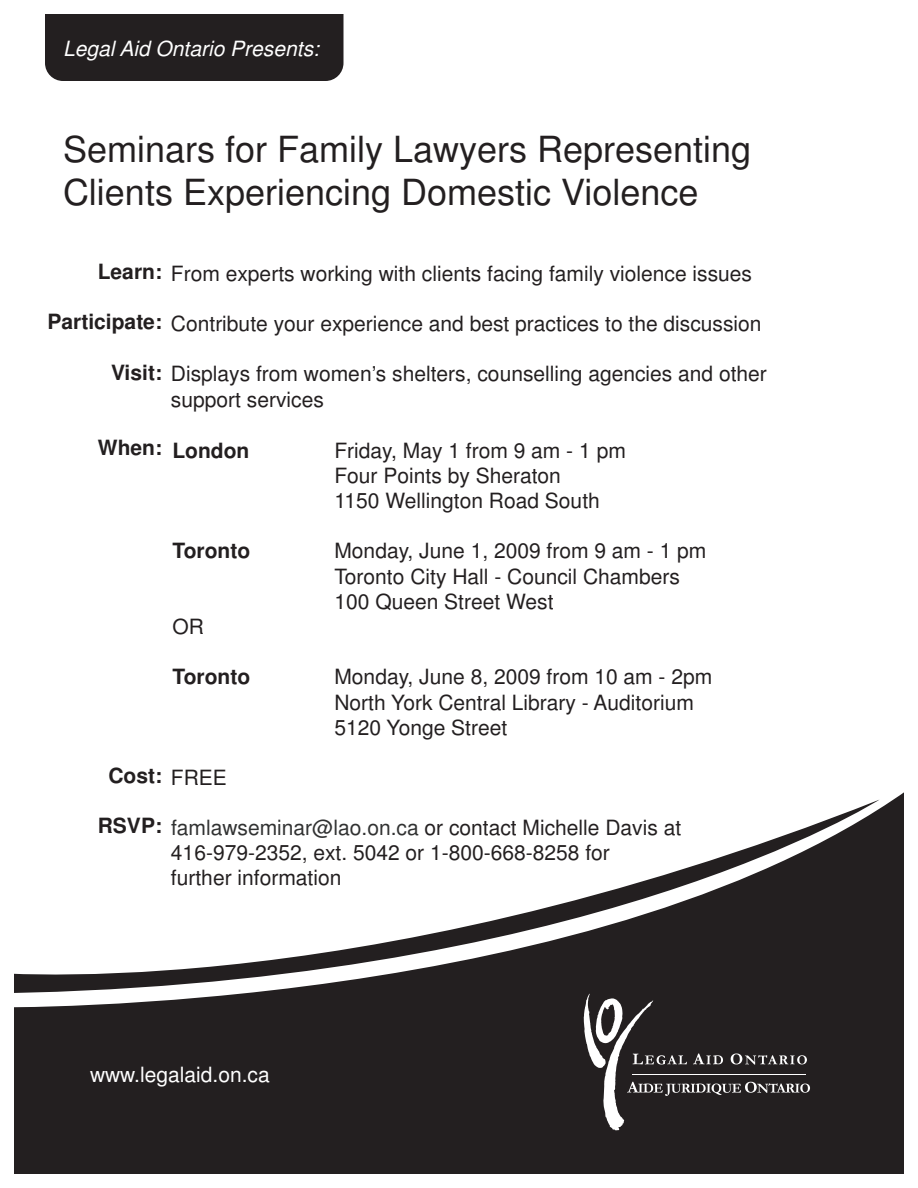
<style>
.page{position:relative;width:918px;height:1188px;background:#fff}
.page>*{position:absolute;margin:0;border:0;box-sizing:border-box;transform-origin:0 0}
.t1{font:36px/43.2px "Helvetica";color:#231f20}
.t2{font:21px/25.2px "Helvetica";color:#231f20}
.t3{font:700 21px "Helvetica";color:#231f20}
.t4{font:italic 21px "Helvetica";color:#fff}
.t5{font:21px "Helvetica";color:#fff}
.s1{font-weight:700}
.s2{font-weight:400}
.s3{color:#313232}
</style>
<div class="page">
<div style="left:14px;top:792px;width:890px;height:382px;background:#231f20"></div>
<svg style="left:14px;top:800px;width:866px;height:213px"></svg>
<div style="left:45px;top:14px;width:299px;height:67px;background:#231f20"></div>
<svg style="left:584px;top:994px;width:226px;height:137px;background:#3b3839"></svg>
<p class="t4" style="left:63px;top:36px;width:258px">Legal Aid Ontario Presents:</p>
<h1 class="t1" style="left:63px;top:128px;width:690px">Seminars for Family Lawyers Representing<br>Clients Experiencing Domestic Violence</h1>
<p class="t2" style="left:98px;top:261px;width:656px"><span class="s1">Learn:</span> From experts working with clients facing family violence issues</p>
<p class="t2" style="left:48px;top:312px;width:715px"><span class="s1">Participate:</span> Contribute your experience and best practices to the discussion</p>
<p class="t2" style="left:171px;top:362px;width:598px;text-indent:-60px"><span class="s1">Visit:</span> Displays from women’s shelters, counselling agencies and other support services</p>
<p class="t3" style="left:98px;top:436px;width:66px">When:</p>
<p class="t3" style="left:172px;top:438px;width:78px">London</p>
<p class="t2" style="left:334px;top:438px;width:293px">Friday, May 1 from 9 am - 1 pm<br>Four Points by Sheraton<br>1150 Wellington Road South</p>
<p class="t3" style="left:172px;top:538px;width:79px">Toronto</p>
<p class="t2" style="left:334px;top:539px;width:373px">Monday, June 1, 2009 from 9 am - 1 pm<br>Toronto City Hall - Council Chambers<br>100 Queen Street West</p>
<p class="t2" style="left:172px;top:615px;width:33px">OR</p>
<p class="t3" style="left:172px;top:664px;width:79px">Toronto</p>
<p class="t2" style="left:334px;top:665px;width:379px">Monday, June 8, 2009 from 10 am - 2pm<br>North York Central Library - Auditorium<br>5120 Yonge Street</p>
<p class="t3" style="left:108px;top:763px;width:120px">Cost: <span class="s2">FREE</span></p>
<p class="t2" style="left:171px;top:816px;width:512px;text-indent:-73px"><span class="s1">RSVP:</span> <span class="s3">famlawseminar@lao.on.ca</span> or contact Michelle Davis at<br>416-979-2352, ext. 5042 or 1-800-668-8258 for<br>further information</p>
<p class="t5" style="left:90px;top:1062px;width:181px">www.legalaid.on.ca</p>
</div>
